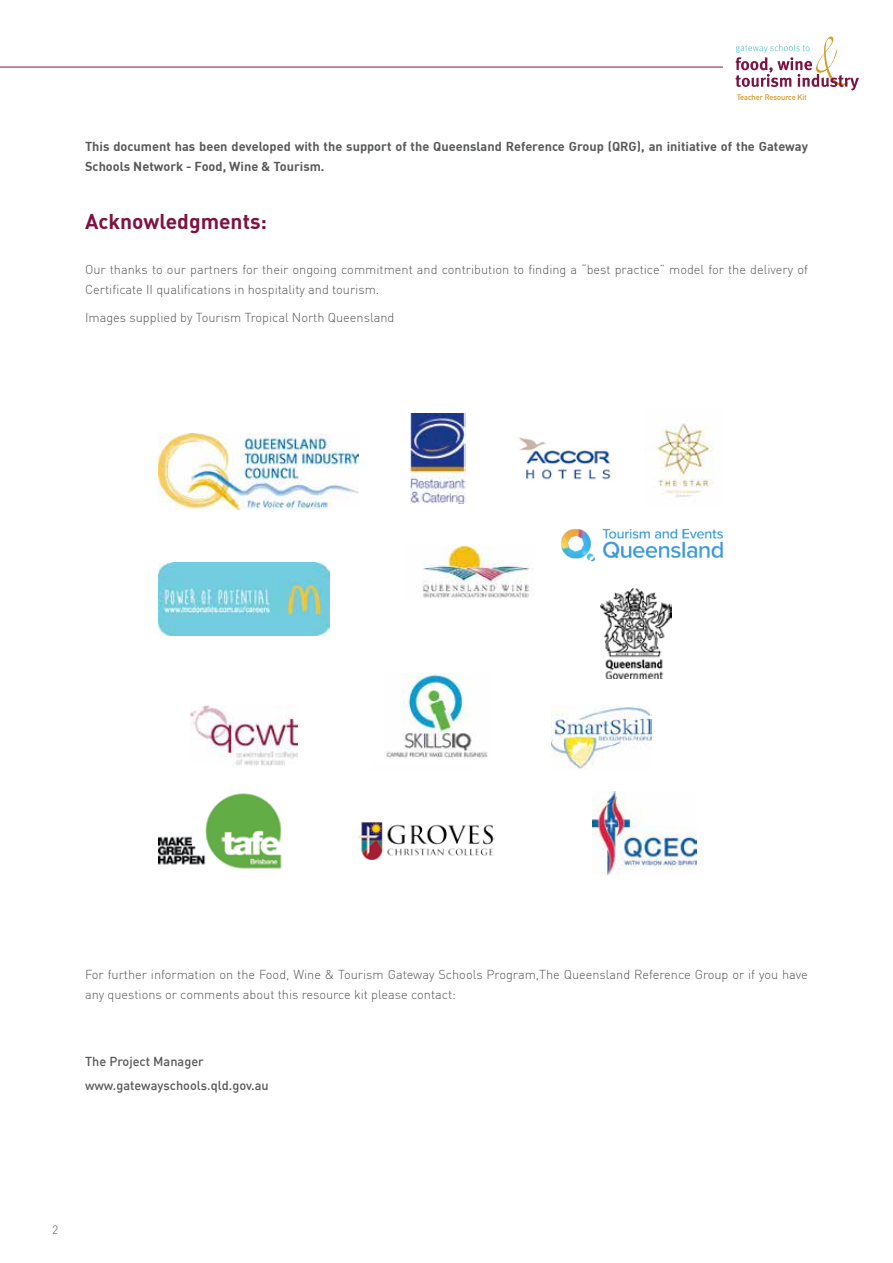
<style>
.page{position:relative;width:893px;height:1263px;background:#fff}
.page>*{position:absolute;margin:0;border:0;box-sizing:border-box;transform-origin:0 0}
.t1{font:700 21px "DIN";color:#7b1442}
.t2{font:300 12.75px/19.5px "DIN";color:#58595b}
.t3{font:700 12.75px/19.5px "DIN";color:#58595b}
.t4{font:500 12.75px/23.7px "DIN";color:#58595b}
.t5{font:300 12px "DIN";color:#58595b}
.t6{font:700 7.8px "DIN Alternate";color:#cf9d2b}
</style>
<div class="page">
<hr style="left:0;top:67px;width:723px;height:1px;background:#7b1442">
<svg style="left:735px;top:36px;width:124px;height:55px"></svg>
<img style="left:561px;top:528px;width:162px;height:34px">
<img style="left:600px;top:588px;width:72px;height:90px">
<img style="left:551px;top:705px;width:100px;height:64px">
<img style="left:422px;top:546px;width:111px;height:52px">
<img style="left:190px;top:705px;width:108px;height:60px">
<img style="left:159px;top:433px;width:199px;height:77px">
<img style="left:410px;top:414px;width:56px;height:89px">
<img style="left:656px;top:423px;width:57px;height:75px">
<img style="left:159px;top:562px;width:171px;height:74px">
<img style="left:385px;top:673px;width:103px;height:86px">
<img style="left:159px;top:793px;width:123px;height:76px">
<img style="left:358px;top:821px;width:136px;height:39px">
<img style="left:593px;top:791px;width:104px;height:83px">
<img style="left:519px;top:437px;width:92px;height:43px">
<p class="t6" style="left:737px;top:91px;width:71px">Teacher Resource Kit</p>
<p class="t3" style="left:85px;top:136px;width:724px">This document has been developed with the support of the Queensland Reference Group (QRG), an initiative of the Gateway<br>Schools Network - Food, Wine &amp; Tourism.</p>
<h1 class="t1" style="left:85px;top:208px;width:184px">Acknowledgments:</h1>
<p class="t2" style="left:85px;top:260px;width:724px">Our thanks to our partners for their ongoing commitment and contribution to finding a “best practice” model for the delivery of<br>Certificate II qualifications in hospitality and tourism.</p>
<p class="t2" style="left:85px;top:307px;width:311px">Images supplied by Tourism Tropical North Queensland</p>
<p class="t2" style="left:85px;top:965px;width:724px">For further information on the Food, Wine &amp; Tourism Gateway Schools Program,The Queensland Reference Group or if you have any questions or comments about this resource kit please contact:</p>
<p class="t4" style="left:85px;top:1049px;width:185px">The Project Manager www.gatewayschools.qld.gov.au</p>
<p class="t5" style="left:52px;top:1222px;width:8px">2</p>
</div>
